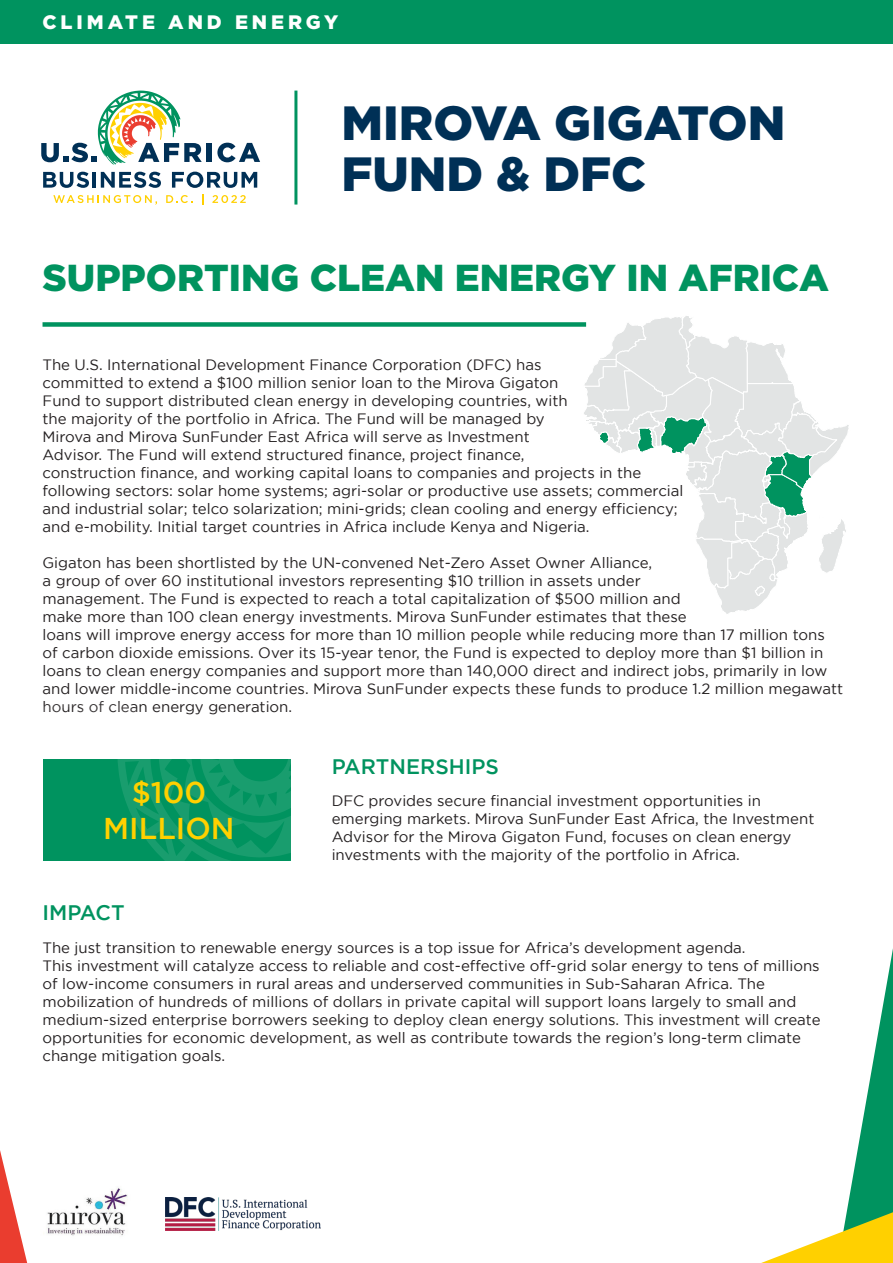
<style>
.page{position:relative;width:893px;height:1263px;background:#fff}
.page>*{position:absolute;margin:0;border:0;box-sizing:border-box;transform-origin:0 0}
.t1{font:900 48px/51px "Gotham";color:#003056}
.t2{font:900 37.5px "Gotham";color:#00935f}
.t3{font:500 30px "Gotham";color:#ffd000}
.t4{font:500 21px "Gotham";color:#00935f}
.t5{font:900 19.5px "Gotham";letter-spacing:.2em;color:#fff}
.t6{font:15px/18px "Gotham";color:#231f20}
</style>
<div class="page">
<div style="left:207px;top:143px;width:5px;height:19px;background:#003056"></div>
<svg style="left:217px;top:143px;width:43px;height:19px"></svg>
<svg style="left:43px;top:172px;width:46px;height:16px"></svg>
<hr style="left:93px;top:172px;width:3px;height:16px;background:#003056">
<svg style="left:101px;top:172px;width:60px;height:16px"></svg>
<svg style="left:172px;top:172px;width:85px;height:16px"></svg>
<svg style="left:53px;top:195px;width:104px;height:10px"></svg>
<svg style="left:166px;top:195px;width:27px;height:8px"></svg>
<svg style="left:212px;top:195px;width:34px;height:8px"></svg>
<svg style="left:41px;top:90px;width:161px;height:75px"></svg>
<hr style="left:294px;top:91px;width:3px;height:114px;background:#00935f">
<svg style="left:0;top:1150px;width:28px;height:113px"></svg>
<svg style="left:761px;top:948px;width:132px;height:315px"></svg>
<div style="left:0;top:0;width:893px;height:44px;background:#00935f"></div>
<div style="left:43px;top:322px;width:543px;height:5px;background:#00935f"></div>
<img style="left:46px;top:1188px;width:82px;height:48px">
<img style="left:166px;top:1197px;width:155px;height:33px">
<svg style="left:43px;top:759px;width:248px;height:102px;background:#089664"></svg>
<svg style="left:581px;top:316px;width:268px;height:298px"></svg>
<p class="t5" style="left:43px;top:11px;width:297px">CLIMATE AND ENERGY</p>
<p class="t1" style="left:341px;top:96px;width:445px">MIROVA GIGATON<br>FUND &amp; DFC</p>
<p class="t2" style="left:43px;top:256px;width:788px">SUPPORTING CLEAN ENERGY IN AFRICA</p>
<p class="t6" style="left:43px;top:356px;width:642px">The U.S. International Development Finance Corporation (DFC) has<br>committed to extend a $100 million senior loan to the Mirova Gigaton<br>Fund to support distributed clean energy in developing countries, with<br>the majority of the portfolio in Africa. The Fund will be managed by<br>Mirova and Mirova SunFunder East Africa will serve as Investment<br>Advisor. The Fund will extend structured finance, project finance,<br>construction finance, and working capital loans to companies and projects in the following sectors: solar home systems; agri-solar or productive use assets; commercial and industrial solar; telco solarization; mini-grids; clean cooling and energy efficiency; and e-mobility. Initial target countries in Africa include Kenya and Nigeria.</p>
<p class="t6" style="left:43px;top:554px;width:802px">Gigaton has been shortlisted by the UN-convened Net-Zero Asset Owner Alliance,<br>a group of over 60 institutional investors representing $10 trillion in assets under<br>management. The Fund is expected to reach a total capitalization of $500 million and<br>make more than 100 clean energy investments. Mirova SunFunder estimates that these<br>loans will improve energy access for more than 10 million people while reducing more than 17 million tons of carbon dioxide emissions. Over its 15-year tenor, the Fund is expected to deploy more than $1 billion in loans to clean energy companies and support more than 140,000 direct and indirect jobs, primarily in low and lower middle-income countries. Mirova SunFunder expects these funds to produce 1.2 million megawatt hours of clean energy generation.</p>
<p class="t3" style="left:132px;top:775px;width:76px">$100</p>
<p class="t3" style="left:103px;top:811px;width:133px">MILLION</p>
<p class="t4" style="left:43px;top:901px;width:84px">IMPACT</p>
<p class="t4" style="left:332px;top:755px;width:169px">PARTNERSHIPS</p>
<p class="t6" style="left:332px;top:791px;width:484px">DFC provides secure financial investment opportunities in emerging markets. Mirova SunFunder East Africa, the Investment Advisor for the Mirova Gigaton Fund, focuses on clean energy investments with the majority of the portfolio in Africa.</p>
<p class="t6" style="left:43px;top:939px;width:779px">The just transition to renewable energy sources is a top issue for Africa’s development agenda.<br>This investment will catalyze access to reliable and cost-effective off-grid solar energy to tens of millions of low-income consumers in rural areas and underserved communities in Sub-Saharan Africa. The mobilization of hundreds of millions of dollars in private capital will support loans largely to small and medium-sized enterprise borrowers seeking to deploy clean energy solutions. This investment will create opportunities for economic development, as well as contribute towards the region’s long-term climate change mitigation goals.</p>
</div>
